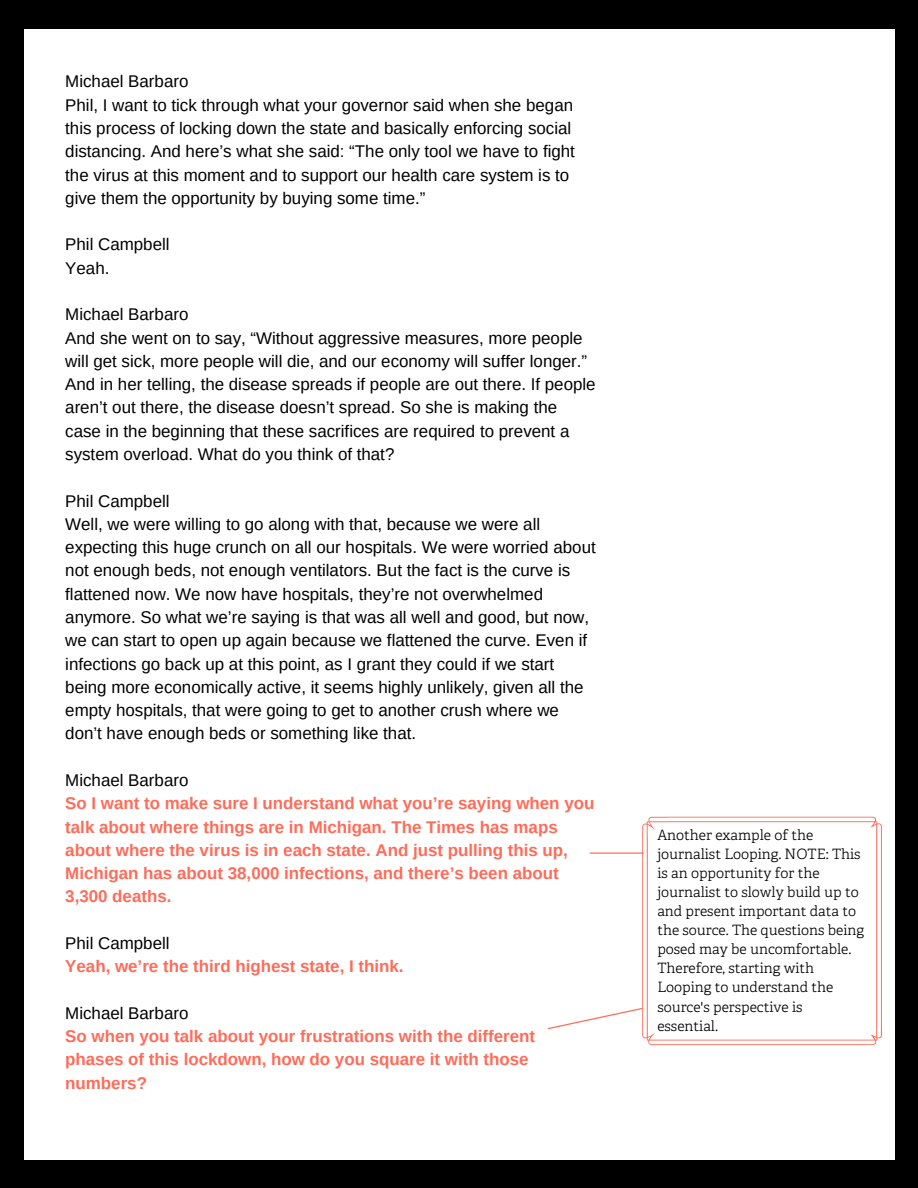
<style>
.page{position:relative;width:918px;height:1188px;background:#000}
.page>*{position:absolute;margin:0;border:0;box-sizing:border-box;transform-origin:0 0}
.t1{font:16.95px/23.2px "Arimo";color:#000}
.t2{font:700 16.95px/23.2px "Arimo";color:#ff6b59}
.t3{font:300 14.25px/19px "Adelle";color:#000}
</style>
<div class="page">
<div style="left:24px;top:29px;width:870px;height:1131px;background:#fff"></div>
<svg style="left:642px;top:817px;width:240px;height:228px"></svg>
<svg style="left:590px;top:852px;width:54px;height:2px"></svg>
<svg style="left:548px;top:1008px;width:95px;height:21px"></svg>
<p class="t1" style="left:65px;top:70px;width:125px">Michael Barbaro</p>
<p class="t1" style="left:65px;top:93px;width:511px">Phil, I want to tick through what your governor said when she began this process of locking down the state and basically enforcing social distancing. And here’s what she said: “The only tool we have to fight the virus at this moment and to support our health care system is to give them the opportunity by buying some time.”</p>
<p class="t1" style="left:65px;top:233px;width:106px">Phil Campbell</p>
<p class="t1" style="left:65px;top:256px;width:46px">Yeah.</p>
<p class="t1" style="left:65px;top:303px;width:125px">Michael Barbaro</p>
<p class="t1" style="left:65px;top:326px;width:532px">And she went on to say, “Without aggressive measures, more people will get sick, more people will die, and our economy will suffer longer.” And in her telling, the disease spreads if people are out there. If people aren’t out there, the disease doesn’t spread. So she is making the case in the beginning that these sacrifices are required to prevent a system overload. What do you think of that?</p>
<p class="t1" style="left:65px;top:489px;width:106px">Phil Campbell</p>
<p class="t1" style="left:65px;top:512px;width:532px">Well, we were willing to go along with that, because we were all expecting this huge crunch on all our hospitals. We were worried about not enough beds, not enough ventilators. But the fact is the curve is flattened now. We now have hospitals, they’re not overwhelmed anymore. So what we’re saying is that was all well and good, but now, we can start to open up again because we flattened the curve. Even if infections go back up at this point, as I grant they could if we start being more economically active, it seems highly unlikely, given all the empty hospitals, that were going to get to another crush where we don’t have enough beds or something like that.</p>
<p class="t1" style="left:65px;top:768px;width:125px">Michael Barbaro</p>
<p class="t2" style="left:65px;top:792px;width:531px">So I want to make sure I understand what you’re saying when you talk about where things are in Michigan. The Times has maps about where the virus is in each state. And just pulling this up, Michigan has about 38,000 infections, and there’s been about 3,300 deaths.</p>
<p class="t1" style="left:65px;top:931px;width:106px">Phil Campbell</p>
<p class="t2" style="left:65px;top:955px;width:340px">Yeah, we’re the third highest state, I think.</p>
<p class="t1" style="left:65px;top:1001px;width:125px">Michael Barbaro</p>
<p class="t2" style="left:65px;top:1025px;width:471px">So when you talk about your frustrations with the different phases of this lockdown, how do you square it with those numbers?</p>
<p class="t3" style="left:657px;top:827px;width:208px">Another example of the journalist Looping. NOTE: This is an opportunity for the journalist to slowly build up to and present important data to the source. The questions being posed may be uncomfortable.<br>Therefore, starting with<br>Looping to understand the source's perspective is essential.</p>
</div>
